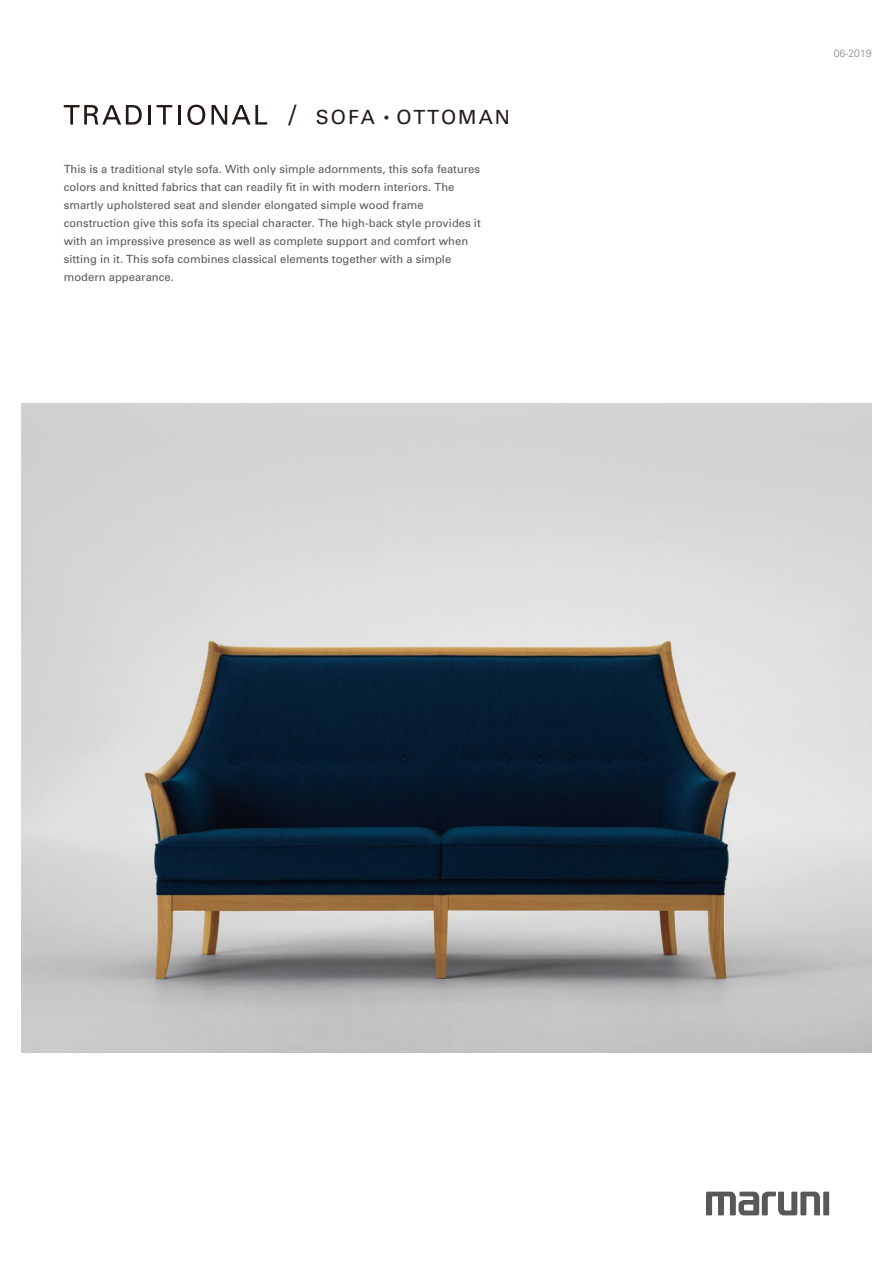
<style>
.page{position:relative;width:893px;height:1263px;background:#fff}
.page>*{position:absolute;margin:0;border:0;box-sizing:border-box;transform-origin:0 0}
.t1{font:19.5px "Univers";letter-spacing:.1em;color:#221815}
.t2{font:11.25px/18px "Univers";color:#595757}
.t3{font:300 10.5px "Univers";color:#898989}
.s1{font-size:28.5px}
.s2{font-family:"Koz Go Pr 6 N"}
</style>
<div class="page">
<svg style="left:706px;top:1191px;width:123px;height:24px"></svg>
<svg style="left:64px;top:105px;width:78px;height:20px"></svg>
<hr style="left:148px;top:105px;width:3px;height:20px;background:#221815">
<svg style="left:157px;top:105px;width:15px;height:20px"></svg>
<hr style="left:178px;top:105px;width:3px;height:20px;background:#221815">
<svg style="left:187px;top:105px;width:18px;height:20px"></svg>
<svg style="left:212px;top:105px;width:55px;height:20px"></svg>
<img style="left:21px;top:404px;width:851px;height:649px">
<h1 class="t1" style="left:288px;top:106px;width:223px"><span class="s1">/</span> SOFA<span class="s2">・</span>OTTOMAN</h1>
<p class="t2" style="left:64px;top:160px;width:418px">This is a traditional style sofa. With only simple adornments, this sofa features colors and knitted fabrics that can readily fit in with modern interiors. The smartly upholstered seat and slender elongated simple wood frame construction give this sofa its special character. The high-back style provides it with an impressive presence as well as complete support and comfort when sitting in it. This sofa combines classical elements together with a simple modern appearance.</p>
<p class="t3" style="left:834px;top:47px;width:39px">06-2019</p>
</div>
